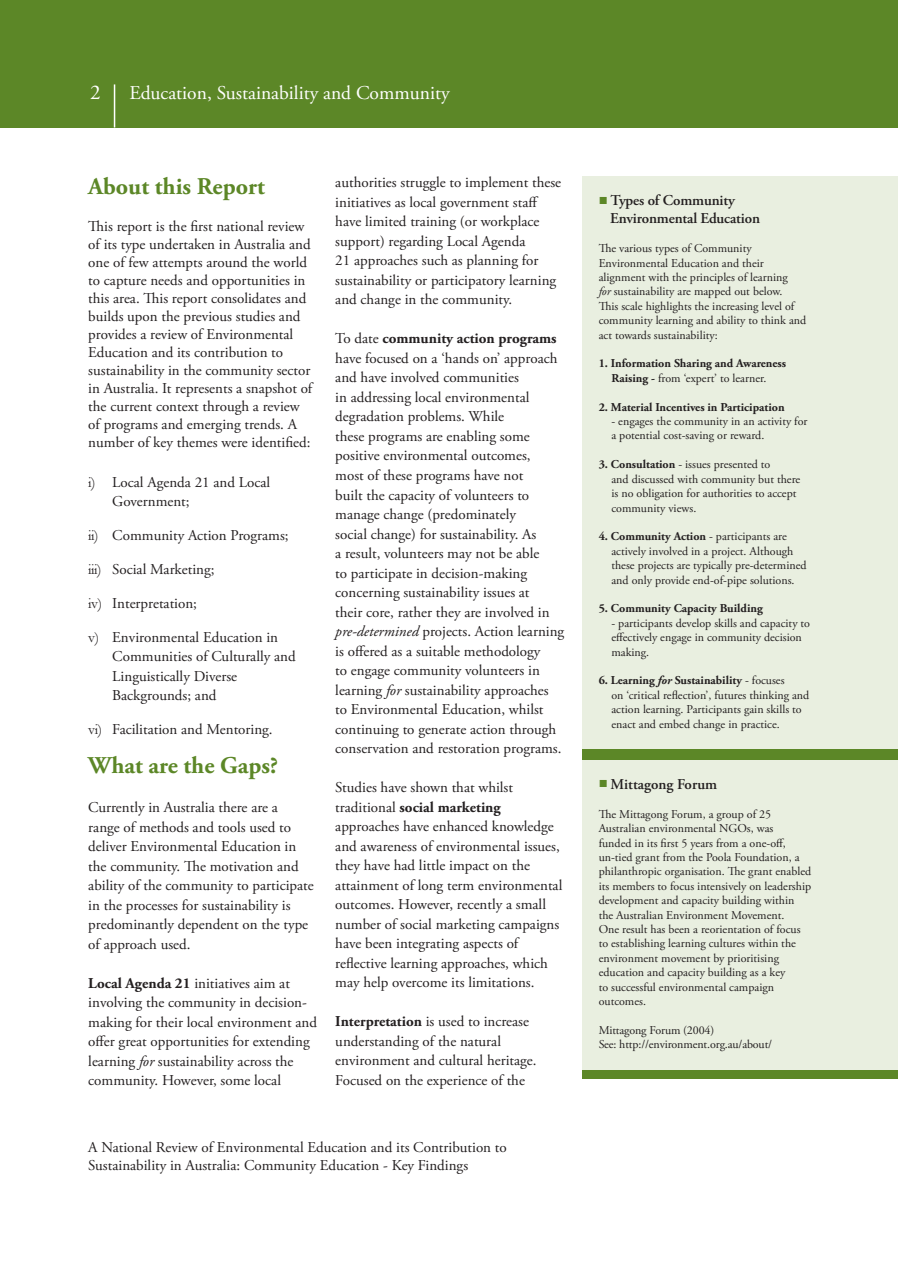
<style>
.page{position:relative;width:898px;height:1263px;background:#fff}
.page>*{position:absolute;margin:0;border:0;box-sizing:border-box;transform-origin:0 0}
.t1{font:700 24px "Adobe Garamond Pro";color:#5c8727}
.t2{font:19.5px "Adobe Garamond Pro";color:#fff}
.t3{font:15px/19.5px "Adobe Garamond Pro";color:#231f20}
.t4{font:600 15px/18px "Adobe Garamond Pro";letter-spacing:-.01em;color:#231f20}
.t5{font:12px/14.4px "Adobe Garamond Pro";color:#231f20}
.t6{font:700 12px/14.4px "Adobe Garamond Pro";color:#231f20;text-align:center}
.s1{font-family:"Garamond"}
.s2{font-weight:700}
.s3{font-style:italic}
.s4{font-family:"Garamond";font-weight:400;color:#5c8727}
.s5{font-weight:400}
.s6{font-weight:700;font-style:italic}
</style>
<div class="page">
<div style="left:0;top:0;width:898px;height:127px;background:#5c8727"></div>
<div style="left:582px;top:176px;width:316px;height:898px;background:#e9efe0"></div>
<div style="left:582px;top:749px;width:316px;height:8px;background:#5c8727"></div>
<div style="left:582px;top:1069px;width:316px;height:9px;background:#5c8727"></div>
<hr style="left:114px;top:84px;width:1px;height:43px;background:#fff">
<div style="left:582px;top:751px;width:316px;height:9px;background:#5c8727"></div>
<h2 class="t2" style="left:129px;top:81px;width:322px">Education, Sustainability and Community</h2>
<h1 class="t1" style="left:88px;top:172px;width:178px">About this Report</h1>
<p class="t3" style="left:88px;top:218px;width:225px;line-height:18px">This report is the first national review of its type undertaken in Australia and one of few attempts around the world to capture needs and opportunities in this area. This report consolidates and builds upon the previous studies and provides a review of Environmental Education and its contribution to sustainability in the community sector in Australia. It represents a snapshot of the current context through a review of programs and emerging trends. A number of key themes were identified:</p>
<p class="t3" style="left:112px;top:472px;width:159px;text-indent:-24px"><span class="s1">i)</span> Local Agenda 21 and Local<br>Government;</p>
<p class="t3" style="left:88px;top:526px;width:202px"><span class="s1">ii)</span> Community Action Programs;</p>
<p class="t3" style="left:88px;top:560px;width:128px"><span class="s1">iii)</span> Social Marketing;</p>
<p class="t3" style="left:88px;top:593px;width:110px"><span class="s1">iv)</span> Interpretation;</p>
<p class="t3" style="left:112px;top:627px;width:185px;text-indent:-24px"><span class="s1">v)</span> Environmental Education in<br>Communities of Culturally and<br>Linguistically Diverse<br>Backgrounds; and</p>
<p class="t3" style="left:88px;top:720px;width:186px"><span class="s1">vi)</span> Facilitation and Mentoring.</p>
<h1 class="t1" style="left:88px;top:751px;width:191px">What are the Gaps?</h1>
<p class="t3" style="left:88px;top:798px;width:227px">Currently in Australia there are a<br>range of methods and tools used to deliver Environmental Education in the community. The motivation and ability of the community to participate in the processes for sustainability is predominantly dependent on the type of approach used.</p>
<p class="t3" style="left:88px;top:973px;width:230px"><span class="s2">Local Agenda 21</span> initiatives aim at involving the community in decision&shy;making for their local environment and offer great opportunities for extending learning <span class="s3">for</span> sustainability across the community. However, some local</p>
<p class="t3" style="left:335px;top:173px;width:227px">authorities struggle to implement these initiatives as local government staff have limited training (or workplace support) regarding Local Agenda<br>21 approaches such as planning for sustainability or participatory learning and change in the community.</p>
<p class="t3" style="left:335px;top:329px;width:230px">To date <span class="s2">community action programs </span>have focused on a ‘hands on’ approach and have involved communities<br>in addressing local environmental degradation problems. While<br>these programs are enabling some positive environmental outcomes,<br>most of these programs have not<br>built the capacity of volunteers to manage change (predominately<br>social change) for sustainability. As<br>a result, volunteers may not be able<br>to participate in decision-making concerning sustainability issues at<br>their core, rather they are involved in <span class="s3">pre-determined</span> projects. Action learning is offered as a suitable methodology<br>to engage community volunteers in learning <span class="s3">for</span> sustainability approaches<br>to Environmental Education, whilst continuing to generate action through conservation and restoration programs.</p>
<p class="t3" style="left:335px;top:778px;width:229px">Studies have shown that whilst traditional <span class="s2">social marketing </span>approaches have enhanced knowledge and awareness of environmental issues, they have had little impact on the attainment of long term environmental outcomes. However, recently a small number of social marketing campaigns have been integrating aspects of reflective learning approaches, which may help overcome its limitations.</p>
<p class="t3" style="left:335px;top:1012px;width:203px"><span class="s2">Interpretation</span> is used to increase understanding of the natural environment and cultural heritage.<br>Focused on the experience of the</p>
<p class="t3" style="left:88px;top:1138px;width:420px;line-height:18px">A National Review of Environmental Education and its Contribution to<br>Sustainability in Australia: Community Education - Key Findings</p>
<p class="t4" style="left:610px;top:192px;width:151px;text-indent:-12px"><span class="s4">■</span> Types of Community<br>Environmental Education</p>
<p class="t5" style="left:599px;top:241px;width:209px">The various types of Community Environmental Education and their alignment with the principles of learning<br><span class="s3">for</span> sustainability are mapped out below.<br>This scale highlights the increasing level of community learning and ability to think and act towards sustainability:</p>
<p class="t6" style="left:599px;top:356px;width:189px">1. Information Sharing and Awareness<br>Raising - <span class="s5">from ‘expert’ to learner.</span></p>
<p class="t6" style="left:599px;top:400px;width:187px">2. Material Incentives in Participation</p>
<p class="t5" style="left:611px;top:414px;width:198px">- engages the community in an activity for a potential cost-saving or reward.</p>
<p class="t5" style="left:611px;top:457px;width:190px;text-indent:-13px"><span class="s2">3. Consultation</span> - issues presented to<br>and discussed with community but there is no obligation for authorities to accept community views.</p>
<p class="t5" style="left:611px;top:529px;width:197px;text-indent:-13px"><span class="s2">4. Community Action</span> - participants are actively involved in a project. Although these projects are typically pre-determined and only provide end-of-pipe solutions.</p>
<p class="t6" style="left:599px;top:601px;width:166px">5. Community Capacity Building</p>
<p class="t5" style="left:611px;top:616px;width:200px">- participants develop skills and capacity to effectively engage in community decision making.</p>
<p class="t5" style="left:611px;top:673px;width:199px;text-indent:-13px"><span class="s2">6. Learning</span> <span class="s6">for</span> <span class="s2">Sustainability</span> - focuses<br>on ‘critical reflection’, futures thinking and action learning. Participants gain skills to enact and embed change in practice.</p>
<p class="t4" style="left:599px;top:775px;width:120px"><span class="s4">■</span> Mittagong Forum</p>
<p class="t5" style="left:599px;top:807px;width:214px">The Mittagong Forum, a group of 25<br>Australian environmental NGOs, was<br>funded in its first 5 years from a one-off, un-tied grant from the Poola Foundation, a philanthropic organisation. The grant enabled its members to focus intensively on leadership development and capacity building within the Australian Environment Movement.<br>One result has been a reorientation of focus to establishing learning cultures within the environment movement by prioritising education and capacity building as a key<br>to successful environmental campaign outcomes.</p>
<p class="t5" style="left:599px;top:1023px;width:175px">Mittagong Forum (2004)<br>See: http://environment.org.au/about/</p>
</div>
